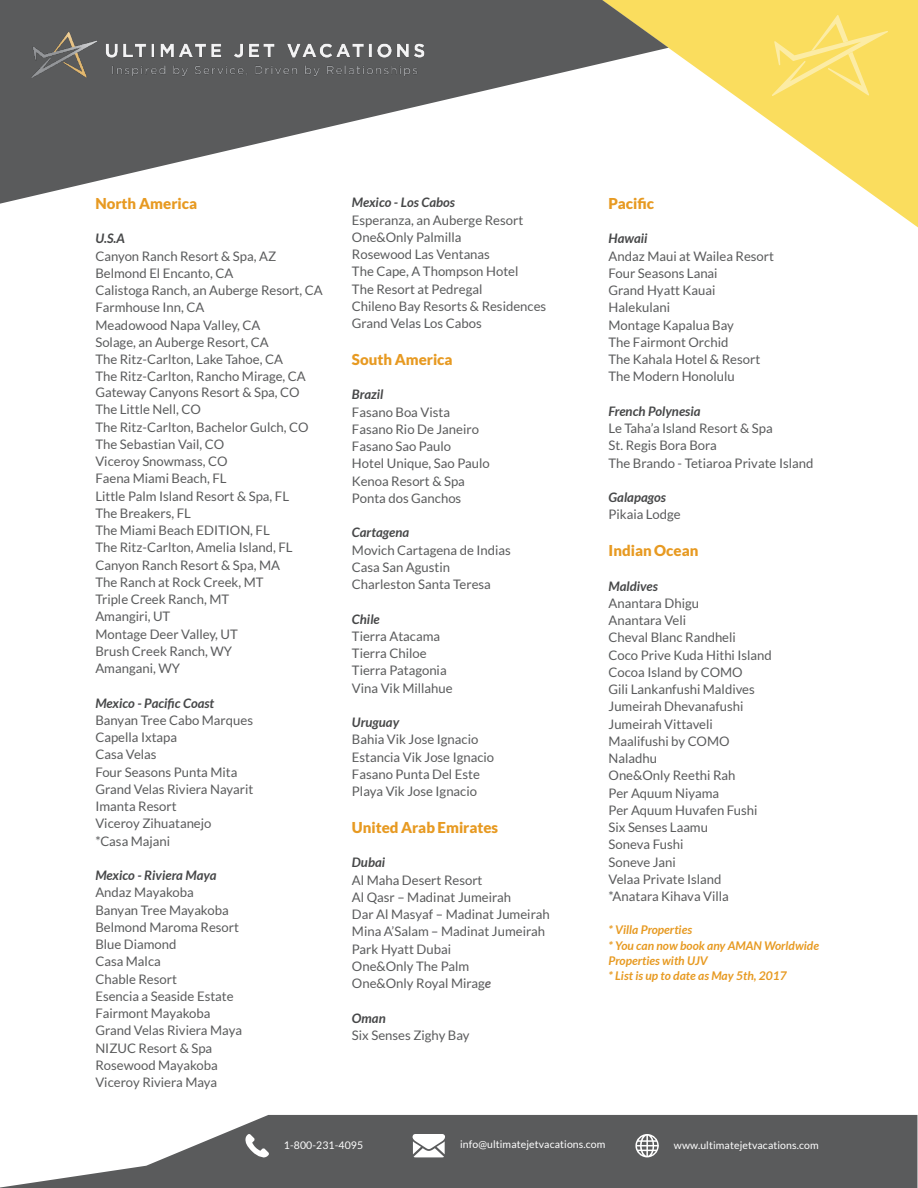
<style>
.page{position:relative;width:918px;height:1188px;background:#fff}
.page>*{position:absolute;margin:0;border:0;box-sizing:border-box;transform-origin:0 0}
.t1{font:900 15px "Lato";color:#e79a22}
.t2{font:13.2px/15.8px "Lato";color:#5a5b5c}
.t3{font:italic 700 13.2px "Lato";color:#464748}
.t4{font:italic 700 12px/14.4px "Lato";color:#e79a22}
.t5{font:10.5px "Lato";letter-spacing:.01em;color:#fff}
.s1{font-weight:700;font-style:italic;color:#6a686a}
</style>
<div class="page">
<svg style="left:669px;top:0;width:249px;height:227px;fill:#fadd5e"></svg>
<svg style="left:0;top:1115px;width:917px;height:73px;fill:#5a5b5c"></svg>
<svg style="left:0;top:0;width:669px;height:204px;fill:#5a5b5c"></svg>
<img style="left:29px;top:30px;width:398px;height:51px">
<svg style="left:772px;top:15px;width:116px;height:81px;background:#fadf6a"></svg>
<svg style="left:413px;top:1134px;width:32px;height:23px"></svg>
<svg style="left:245px;top:1134px;width:24px;height:24px"></svg>
<svg style="left:635px;top:1134px;width:24px;height:23px"></svg>
<p class="t1" style="left:95px;top:195px;width:103px">North America</p>
<p class="t3" style="left:95px;top:231px;width:31px">U.S.A</p>
<p class="t2" style="left:95px;top:248px;width:182px">Canyon Ranch Resort &amp; Spa, AZ</p>
<p class="t2" style="left:95px;top:265px;width:139px">Belmond El Encanto, CA</p>
<p class="t2" style="left:95px;top:282px;width:229px">Calistoga Ranch, an Auberge Resort, CA</p>
<p class="t2" style="left:95px;top:300px;width:111px">Farmhouse Inn, CA</p>
<p class="t2" style="left:95px;top:317px;width:167px">Meadowood Napa Valley, CA</p>
<p class="t2" style="left:95px;top:334px;width:175px">Solage, an Auberge Resort, CA</p>
<p class="t2" style="left:95px;top:351px;width:189px">The Ritz-Carlton, Lake Tahoe, CA</p>
<p class="t2" style="left:95px;top:369px;width:212px">The Ritz-Carlton, Rancho Mirage, CA<br>Gateway Canyons Resort &amp; Spa, CO</p>
<p class="t2" style="left:95px;top:402px;width:107px">The Little Nell, CO</p>
<p class="t2" style="left:95px;top:419px;width:215px">The Ritz-Carlton, Bachelor Gulch, CO</p>
<p class="t2" style="left:95px;top:436px;width:131px">The Sebastian Vail, CO</p>
<p class="t2" style="left:95px;top:453px;width:134px">Viceroy Snowmass, CO</p>
<p class="t2" style="left:95px;top:471px;width:133px">Faena Miami Beach, FL</p>
<p class="t2" style="left:95px;top:488px;width:195px">Little Palm Island Resort &amp; Spa, FL</p>
<p class="t2" style="left:95px;top:505px;width:97px">The Breakers, FL</p>
<p class="t2" style="left:95px;top:522px;width:176px">The Miami Beach EDITION, FL</p>
<p class="t2" style="left:95px;top:540px;width:199px">The Ritz-Carlton, Amelia Island, FL</p>
<p class="t2" style="left:95px;top:557px;width:186px">Canyon Ranch Resort &amp; Spa, MA</p>
<p class="t2" style="left:95px;top:574px;width:170px">The Ranch at Rock Creek, MT</p>
<p class="t2" style="left:95px;top:591px;width:135px">Triple Creek Ranch, MT</p>
<p class="t2" style="left:95px;top:609px;width:77px">Amangiri, UT</p>
<p class="t2" style="left:95px;top:626px;width:144px">Montage Deer Valley, UT</p>
<p class="t2" style="left:95px;top:643px;width:138px">Brush Creek Ranch, WY</p>
<p class="t2" style="left:95px;top:660px;width:86px">Amangani, WY</p>
<p class="t3" style="left:95px;top:695px;width:120px">Mexico - Pacific Coast</p>
<p class="t2" style="left:95px;top:712px;width:159px">Banyan Tree Cabo Marques</p>
<p class="t2" style="left:95px;top:729px;width:83px">Capella Ixtapa</p>
<p class="t2" style="left:95px;top:747px;width:63px">Casa Velas</p>
<p class="t2" style="left:95px;top:764px;width:144px">Four Seasons Punta Mita</p>
<p class="t2" style="left:95px;top:781px;width:160px">Grand Velas Riviera Nayarit</p>
<p class="t2" style="left:95px;top:798px;width:83px">Imanta Resort</p>
<p class="t2" style="left:95px;top:816px;width:118px">Viceroy Zihuatanejo</p>
<p class="t2" style="left:95px;top:833px;width:76px">*Casa Majani</p>
<p class="t3" style="left:95px;top:868px;width:123px">Mexico - Riviera Maya</p>
<p class="t2" style="left:95px;top:885px;width:100px">Andaz Mayakoba</p>
<p class="t2" style="left:95px;top:902px;width:135px">Banyan Tree Mayakoba</p>
<p class="t2" style="left:95px;top:919px;width:145px">Belmond Maroma Resort</p>
<p class="t2" style="left:95px;top:936px;width:83px">Blue Diamond</p>
<p class="t2" style="left:95px;top:954px;width:67px">Casa Malca</p>
<p class="t2" style="left:95px;top:971px;width:83px">Chable Resort</p>
<p class="t2" style="left:95px;top:988px;width:140px">Esencia a Seaside Estate</p>
<p class="t2" style="left:95px;top:1005px;width:117px">Fairmont Mayakoba</p>
<p class="t2" style="left:95px;top:1023px;width:148px">Grand Velas Riviera Maya</p>
<p class="t2" style="left:95px;top:1040px;width:118px">NIZUC Resort &amp; Spa</p>
<p class="t2" style="left:95px;top:1057px;width:124px">Rosewood Mayakoba</p>
<p class="t2" style="left:95px;top:1074px;width:123px">Viceroy Riviera Maya</p>
<p class="t3" style="left:352px;top:195px;width:105px">Mexico - Los Cabos</p>
<p class="t2" style="left:352px;top:212px;width:173px">Esperanza, an Auberge Resort</p>
<p class="t2" style="left:352px;top:229px;width:111px">One&amp;Only Palmilla</p>
<p class="t2" style="left:352px;top:246px;width:140px">Rosewood Las Ventanas</p>
<p class="t2" style="left:352px;top:264px;width:168px">The Cape, A Thompson Hotel</p>
<p class="t2" style="left:352px;top:281px;width:132px">The Resort at Pedregal</p>
<p class="t2" style="left:352px;top:298px;width:196px">Chileno Bay Resorts &amp; Residences</p>
<p class="t2" style="left:352px;top:315px;width:131px">Grand Velas Los Cabos</p>
<p class="t1" style="left:352px;top:351px;width:102px">South America</p>
<p class="t3" style="left:352px;top:387px;width:33px">Brazil</p>
<p class="t2" style="left:352px;top:404px;width:100px">Fasano Boa Vista</p>
<p class="t2" style="left:352px;top:421px;width:129px">Fasano Rio De Janeiro</p>
<p class="t2" style="left:352px;top:438px;width:101px">Fasano Sao Paulo</p>
<p class="t2" style="left:352px;top:456px;width:139px">Hotel Unique, Sao Paulo</p>
<p class="t2" style="left:352px;top:473px;width:115px">Kenoa Resort &amp; Spa</p>
<p class="t2" style="left:352px;top:490px;width:111px">Ponta dos Ganchos</p>
<p class="t3" style="left:352px;top:525px;width:59px">Cartagena</p>
<p class="t2" style="left:352px;top:542px;width:160px">Movich Cartagena de Indias</p>
<p class="t2" style="left:352px;top:559px;width:100px">Casa San Agustin</p>
<p class="t2" style="left:352px;top:576px;width:140px">Charleston Santa Teresa</p>
<p class="t3" style="left:352px;top:611px;width:29px">Chile</p>
<p class="t2" style="left:352px;top:628px;width:90px">Tierra Atacama</p>
<p class="t2" style="left:352px;top:645px;width:76px">Tierra Chiloe</p>
<p class="t2" style="left:352px;top:663px;width:96px">Tierra Patagonia</p>
<p class="t2" style="left:352px;top:680px;width:102px">Vina Vik Millahue</p>
<p class="t3" style="left:352px;top:715px;width:49px">Uruguay</p>
<p class="t2" style="left:352px;top:732px;width:128px">Bahia Vik Jose Ignacio</p>
<p class="t2" style="left:352px;top:749px;width:144px">Estancia Vik Jose Ignacio</p>
<p class="t2" style="left:352px;top:766px;width:130px">Fasano Punta Del Este</p>
<p class="t2" style="left:352px;top:783px;width:127px">Playa Vik Jose Ignacio</p>
<p class="t1" style="left:352px;top:819px;width:148px">United Arab Emirates</p>
<p class="t3" style="left:352px;top:855px;width:35px">Dubai</p>
<p class="t2" style="left:352px;top:872px;width:132px">Al Maha Desert Resort</p>
<p class="t2" style="left:352px;top:889px;width:161px">Al Qasr – Madinat Jumeirah</p>
<p class="t2" style="left:352px;top:906px;width:199px">Dar Al Masyaf – Madinat Jumeirah</p>
<p class="t2" style="left:352px;top:924px;width:195px">Mina A’Salam – Madinat Jumeirah</p>
<p class="t2" style="left:352px;top:941px;width:101px">Park Hyatt Dubai</p>
<p class="t2" style="left:352px;top:958px;width:119px">One&amp;Only The Palm</p>
<p class="t2" style="left:352px;top:975px;width:141px">One&amp;Only Royal Mirag<span class="s1">e</span></p>
<p class="t3" style="left:352px;top:1010px;width:35px">Oman</p>
<p class="t2" style="left:352px;top:1027px;width:119px">Six Senses Zighy Bay</p>
<p class="t1" style="left:609px;top:195px;width:47px">Pacific</p>
<p class="t3" style="left:609px;top:231px;width:41px">Hawaii</p>
<p class="t2" style="left:609px;top:248px;width:167px">Andaz Maui at Wailea Resort</p>
<p class="t2" style="left:609px;top:265px;width:111px">Four Seasons Lanai</p>
<p class="t2" style="left:609px;top:282px;width:109px">Grand Hyatt Kauai</p>
<p class="t2" style="left:609px;top:300px;width:63px">Halekulani</p>
<p class="t2" style="left:609px;top:317px;width:127px">Montage Kapalua Bay</p>
<p class="t2" style="left:609px;top:334px;width:121px">The Fairmont Orchid</p>
<p class="t2" style="left:609px;top:351px;width:153px">The Kahala Hotel &amp; Resort</p>
<p class="t2" style="left:609px;top:369px;width:128px">The Modern Honolulu</p>
<p class="t3" style="left:609px;top:404px;width:93px">French Polynesia</p>
<p class="t2" style="left:609px;top:420px;width:166px">Le Taha’a Island Resort &amp; Spa</p>
<p class="t2" style="left:609px;top:438px;width:110px">St. Regis Bora Bora</p>
<p class="t2" style="left:609px;top:455px;width:206px">The Brando - Tetiaroa Private Island</p>
<p class="t3" style="left:609px;top:490px;width:59px">Galapagos</p>
<p class="t2" style="left:609px;top:507px;width:74px">Pikaia Lodge</p>
<p class="t1" style="left:609px;top:542px;width:92px">Indian Ocean</p>
<p class="t3" style="left:609px;top:578px;width:51px">Maldives</p>
<p class="t2" style="left:609px;top:595px;width:92px">Anantara Dhigu</p>
<p class="t2" style="left:609px;top:612px;width:79px">Anantara Veli</p>
<p class="t2" style="left:609px;top:630px;width:129px">Cheval Blanc Randheli</p>
<p class="t2" style="left:609px;top:647px;width:165px">Coco Prive Kuda Hithi Island</p>
<p class="t2" style="left:609px;top:664px;width:136px">Cocoa Island by COMO</p>
<p class="t2" style="left:609px;top:681px;width:148px">Gili Lankanfushi Maldives</p>
<p class="t2" style="left:609px;top:699px;width:136px">Jumeirah Dhevanafushi</p>
<p class="t2" style="left:609px;top:716px;width:106px">Jumeirah Vittaveli</p>
<p class="t2" style="left:609px;top:733px;width:123px">Maalifushi by COMO</p>
<p class="t2" style="left:609px;top:750px;width:50px">Naladhu</p>
<p class="t2" style="left:609px;top:768px;width:128px">One&amp;Only Reethi Rah</p>
<p class="t2" style="left:609px;top:785px;width:112px">Per Aquum Niyama</p>
<p class="t2" style="left:609px;top:802px;width:151px">Per Aquum Huvafen Fushi</p>
<p class="t2" style="left:609px;top:819px;width:101px">Six Senses Laamu</p>
<p class="t2" style="left:609px;top:837px;width:76px">Soneva Fushi</p>
<p class="t2" style="left:609px;top:854px;width:69px">Soneve Jani</p>
<p class="t2" style="left:609px;top:871px;width:114px">Velaa Private Island</p>
<p class="t2" style="left:609px;top:888px;width:122px">*Anatara Kihava Villa</p>
<p class="t4" style="left:609px;top:923px;width:85px">* Villa Properties</p>
<p class="t4" style="left:609px;top:939px;width:212px">* You can now book any AMAN Worldwide<br>Properties with UJV</p>
<p class="t4" style="left:609px;top:969px;width:180px">* List is up to date as May 5th, 2017</p>
<p class="t5" style="left:284px;top:1139px;width:81px">1-800-231-4095</p>
<p class="t5" style="left:460px;top:1139px;width:147px">info@ultimatejetvacations.com</p>
<p class="t5" style="left:674px;top:1139px;width:146px">www.ultimatejetvacations.com</p>
</div>
